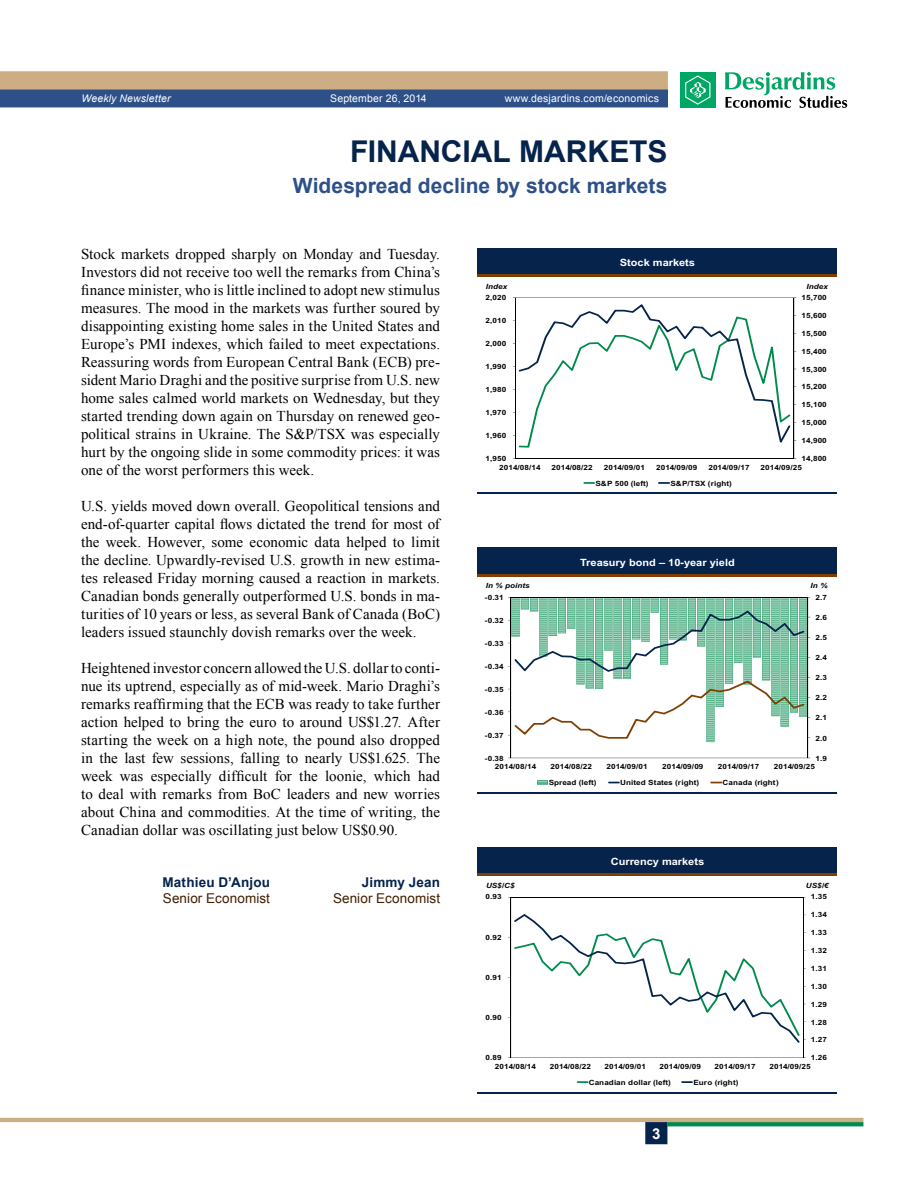
<style>
.page{position:relative;width:918px;height:1188px;background:#fff}
.page>*{position:absolute;margin:0;border:0;box-sizing:border-box;transform-origin:0 0}
.t1{font:700 30px "Arial";color:#05234b}
.t2{font:700 21px "Arial";color:#2d5088}
.t3{font:15px/18px "Times New Roman";letter-spacing:.005em;color:#000;text-align:justify}
.t4{font:700 15px "Arial";color:#fff}
.t5{font:13.5px "Arial";letter-spacing:.01em;color:#401f00}
.t6{font:700 13.5px "Arial";letter-spacing:.015em;color:#05234b}
.t7{font:10.5px "Arial";letter-spacing:.015em;color:#fff}
.t8{font:italic 10.5px "Arial";letter-spacing:.01em;color:#fff}
.t9{font:700 10.05px "Arial";color:#fff;scale:1.1 1}
.t10{font:700 7.2px "Arial";letter-spacing:.015em;color:#000;scale:1.13 1}
.t11{font:italic 700 7.2px "Arial";letter-spacing:.01em;color:#000;scale:1.13 1}
</style>
<div class="page">
<hr style="left:0;top:1118px;width:863px;height:4px;background:#cdae84">
<svg style="left:667px;top:1122px;width:196px;height:4px"></svg>
<div style="left:645px;top:1122px;width:22px;height:22px;background:#05234b;border:2px solid #05234b"></div>
<svg style="left:0;top:71px;width:668px;height:36px;background:#7f8087"></svg>
<div style="left:680px;top:72px;width:36px;height:36px;background:#00a664"></div>
<svg style="left:685px;top:75px;width:25px;height:30px"></svg>
<svg style="left:725px;top:72px;width:122px;height:36px"></svg>
<div style="left:478px;top:248px;width:359px;height:27px;background:#05234b"></div>
<hr style="left:478px;top:274px;width:359px;height:3px;background:#803f00">
<hr style="left:478px;top:493px;width:359px;height:1px;background:#05234b">
<hr style="left:794px;top:298px;width:1px;height:160px;background:#000">
<hr style="left:515px;top:298px;width:1px;height:160px;background:#000">
<hr style="left:516px;top:458px;width:278px;height:1px;background:#000">
<svg style="left:513px;top:298px;width:283px;height:150px"></svg>
<svg style="left:583px;top:482px;width:12px;height:2px"></svg>
<svg style="left:658px;top:482px;width:12px;height:2px"></svg>
<div style="left:478px;top:548px;width:359px;height:27px;background:#05234b"></div>
<hr style="left:478px;top:574px;width:359px;height:3px;background:#803f00">
<hr style="left:478px;top:792px;width:359px;height:2px;background:#05234b">
<svg style="left:512px;top:742px;width:296px;height:16px"></svg>
<hr style="left:808px;top:597px;width:1px;height:161px;background:#000">
<hr style="left:511px;top:597px;width:1px;height:161px;background:#000">
<svg style="left:508px;top:597px;width:302px;height:145px"></svg>
<svg style="left:537px;top:781px;width:11px;height:4px"></svg>
<svg style="left:608px;top:782px;width:12px;height:1px"></svg>
<svg style="left:710px;top:782px;width:12px;height:1px"></svg>
<div style="left:478px;top:848px;width:359px;height:27px;background:#05234b"></div>
<hr style="left:478px;top:874px;width:359px;height:2px;background:#803f00">
<hr style="left:478px;top:1092px;width:359px;height:1px;background:#05234b">
<svg style="left:512px;top:1057px;width:291px;height:1px"></svg>
<hr style="left:803px;top:897px;width:1px;height:161px;background:#000">
<hr style="left:511px;top:897px;width:1px;height:161px;background:#000">
<hr style="left:511px;top:897px;width:292px;height:1px;background:#000">
<svg style="left:508px;top:914px;width:298px;height:129px"></svg>
<svg style="left:577px;top:1081px;width:11px;height:2px"></svg>
<svg style="left:681px;top:1081px;width:12px;height:2px"></svg>
<p class="t8" style="left:81px;top:92px;width:91px">Weekly Newsletter</p>
<p class="t7" style="left:330px;top:92px;width:98px">September 26, 2014</p>
<p class="t7" style="left:505px;top:92px;width:156px">www.desjardins.com/economics</p>
<h1 class="t1" style="left:350px;top:132px;width:316px">Financial markets</h1>
<h2 class="t2" style="left:293px;top:172px;width:376px">Widespread decline by stock markets</h2>
<p class="t3" style="left:81px;top:245px;width:361px">Stock markets dropped sharply on Monday and Tuesday.<br>Investors did not receive too well the remarks from China’s finance minister, who is little inclined to adopt new stimulus measures. The mood in the markets was further soured by disappointing existing home sales in the United States and Europe’s PMI indexes, which failed to meet expectations.<br>Reassuring words from European Central Bank (ECB) pre&shy;sident Mario Draghi and the positive surprise from U.S. new home sales calmed world markets on Wednesday, but they started trending down again on Thursday on renewed geo&shy;political strains in Ukraine. The S&amp;P/TSX was especially hurt by the ongoing slide in some commodity prices: it was one of the worst performers this week.</p>
<p class="t3" style="left:81px;top:497px;width:361px">U.S. yields moved down overall. Geopolitical tensions and end-of-quarter capital flows dictated the trend for most of the week. However, some economic data helped to limit the decline. Upwardly-revised U.S. growth in new estima&shy;tes released Friday morning caused a reaction in markets.<br>Canadian bonds generally outperformed U.S. bonds in ma&shy;turities of 10 years or less, as several Bank of Canada (BoC) leaders issued staunchly dovish remarks over the week.</p>
<p class="t3" style="left:81px;top:659px;width:361px">Heightened investor concern allowed the U.S. dollar to conti&shy;nue its uptrend, especially as of mid-week. Mario Draghi’s remarks reaffirming that the ECB was ready to take further action helped to bring the euro to around US$1.27. After starting the week on a high note, the pound also dropped in the last few sessions, falling to nearly US$1.625. The week was especially difficult for the loonie, which had to deal with remarks from BoC leaders and new worries about China and commodities. At the time of writing, the Canadian dollar was oscillating just below US$0.90.</p>
<p class="t6" style="left:162px;top:873px;width:109px">Mathieu D’Anjou</p>
<p class="t6" style="left:362px;top:873px;width:80px">Jimmy Jean</p>
<p class="t5" style="left:163px;top:890px;width:109px">Senior Economist</p>
<p class="t5" style="left:333px;top:890px;width:109px">Senior Economist</p>
<p class="t9" style="left:620px;top:257px;width:70px">Stock markets</p>
<p class="t11" style="left:486px;top:282px;width:21px">Index</p>
<p class="t11" style="left:806px;top:282px;width:21px">Index</p>
<p class="t10" style="left:486px;top:293px;width:20px">2,020</p>
<p class="t10" style="left:801px;top:293px;width:24px">15,700</p>
<p class="t10" style="left:486px;top:316px;width:20px">2,010</p>
<p class="t10" style="left:801px;top:311px;width:24px">15,600</p>
<p class="t10" style="left:801px;top:329px;width:24px">15,500</p>
<p class="t10" style="left:486px;top:339px;width:20px">2,000</p>
<p class="t10" style="left:801px;top:347px;width:24px">15,400</p>
<p class="t10" style="left:486px;top:362px;width:20px">1,990</p>
<p class="t10" style="left:801px;top:365px;width:24px">15,300</p>
<p class="t10" style="left:486px;top:385px;width:20px">1,980</p>
<p class="t10" style="left:801px;top:383px;width:24px">15,200</p>
<p class="t10" style="left:486px;top:408px;width:20px">1,970</p>
<p class="t10" style="left:801px;top:401px;width:24px">15,100</p>
<p class="t10" style="left:801px;top:419px;width:24px">15,000</p>
<p class="t10" style="left:486px;top:431px;width:20px">1,960</p>
<p class="t10" style="left:801px;top:436px;width:24px">14,900</p>
<p class="t10" style="left:486px;top:454px;width:20px">1,950</p>
<p class="t10" style="left:801px;top:454px;width:24px">14,800</p>
<p class="t10" style="left:499px;top:463px;width:38px">2014/08/14</p>
<p class="t10" style="left:552px;top:463px;width:38px">2014/08/22</p>
<p class="t10" style="left:604px;top:463px;width:38px">2014/09/01</p>
<p class="t10" style="left:656px;top:463px;width:38px">2014/09/09</p>
<p class="t10" style="left:708px;top:463px;width:38px">2014/09/17</p>
<p class="t10" style="left:761px;top:463px;width:38px">2014/09/25</p>
<p class="t10" style="left:595px;top:479px;width:48px">S&amp;P 500 (left)</p>
<p class="t10" style="left:670px;top:479px;width:56px">S&amp;P/TSX (right)</p>
<p class="t9" style="left:580px;top:556px;width:142px">Treasury bond – 10-year yield</p>
<p class="t11" style="left:486px;top:581px;width:40px">In % points</p>
<p class="t11" style="left:811px;top:581px;width:16px">In %</p>
<p class="t10" style="left:485px;top:593px;width:18px">-0.31</p>
<p class="t10" style="left:815px;top:593px;width:12px">2.7</p>
<p class="t10" style="left:485px;top:616px;width:18px">-0.32</p>
<p class="t10" style="left:815px;top:613px;width:12px">2.6</p>
<p class="t10" style="left:485px;top:639px;width:18px">-0.33</p>
<p class="t10" style="left:815px;top:633px;width:12px">2.5</p>
<p class="t10" style="left:815px;top:653px;width:12px">2.4</p>
<p class="t10" style="left:485px;top:662px;width:18px">-0.34</p>
<p class="t10" style="left:815px;top:673px;width:12px">2.3</p>
<p class="t10" style="left:485px;top:685px;width:18px">-0.35</p>
<p class="t10" style="left:815px;top:693px;width:12px">2.2</p>
<p class="t10" style="left:485px;top:708px;width:18px">-0.36</p>
<p class="t10" style="left:815px;top:714px;width:12px">2.1</p>
<p class="t10" style="left:485px;top:731px;width:18px">-0.37</p>
<p class="t10" style="left:815px;top:734px;width:12px">2.0</p>
<p class="t10" style="left:485px;top:754px;width:18px">-0.38</p>
<p class="t10" style="left:815px;top:754px;width:12px">1.9</p>
<p class="t10" style="left:495px;top:763px;width:38px">2014/08/14</p>
<p class="t10" style="left:551px;top:763px;width:38px">2014/08/22</p>
<p class="t10" style="left:606px;top:763px;width:38px">2014/09/01</p>
<p class="t10" style="left:662px;top:763px;width:38px">2014/09/09</p>
<p class="t10" style="left:718px;top:763px;width:38px">2014/09/17</p>
<p class="t10" style="left:774px;top:763px;width:38px">2014/09/25</p>
<p class="t10" style="left:549px;top:779px;width:44px">Spread (left)</p>
<p class="t10" style="left:620px;top:779px;width:71px">United States (right)</p>
<p class="t10" style="left:723px;top:779px;width:51px">Canada (right)</p>
<p class="t9" style="left:611px;top:856px;width:86px">Currency markets</p>
<p class="t11" style="left:486px;top:881px;width:27px">US$/C$</p>
<p class="t11" style="left:806px;top:881px;width:22px">US$/€</p>
<p class="t10" style="left:485px;top:893px;width:16px">0.93</p>
<p class="t10" style="left:811px;top:893px;width:16px">1.35</p>
<p class="t10" style="left:811px;top:911px;width:16px">1.34</p>
<p class="t10" style="left:485px;top:933px;width:16px">0.92</p>
<p class="t10" style="left:811px;top:928px;width:16px">1.33</p>
<p class="t10" style="left:811px;top:946px;width:16px">1.32</p>
<p class="t10" style="left:811px;top:964px;width:16px">1.31</p>
<p class="t10" style="left:485px;top:973px;width:16px">0.91</p>
<p class="t10" style="left:811px;top:982px;width:16px">1.30</p>
<p class="t10" style="left:811px;top:1000px;width:16px">1.29</p>
<p class="t10" style="left:485px;top:1013px;width:16px">0.90</p>
<p class="t10" style="left:811px;top:1018px;width:16px">1.28</p>
<p class="t10" style="left:811px;top:1036px;width:16px">1.27</p>
<p class="t10" style="left:485px;top:1053px;width:16px">0.89</p>
<p class="t10" style="left:811px;top:1053px;width:16px">1.26</p>
<p class="t10" style="left:495px;top:1062px;width:38px">2014/08/14</p>
<p class="t10" style="left:550px;top:1062px;width:38px">2014/08/22</p>
<p class="t10" style="left:605px;top:1062px;width:38px">2014/09/01</p>
<p class="t10" style="left:660px;top:1062px;width:38px">2014/09/09</p>
<p class="t10" style="left:714px;top:1062px;width:38px">2014/09/17</p>
<p class="t10" style="left:769px;top:1062px;width:38px">2014/09/25</p>
<p class="t10" style="left:589px;top:1078px;width:74px">Canadian dollar (left)</p>
<p class="t10" style="left:694px;top:1078px;width:41px">Euro (right)</p>
<p class="t4" style="left:652px;top:1124px;width:10px">3</p>
</div>
